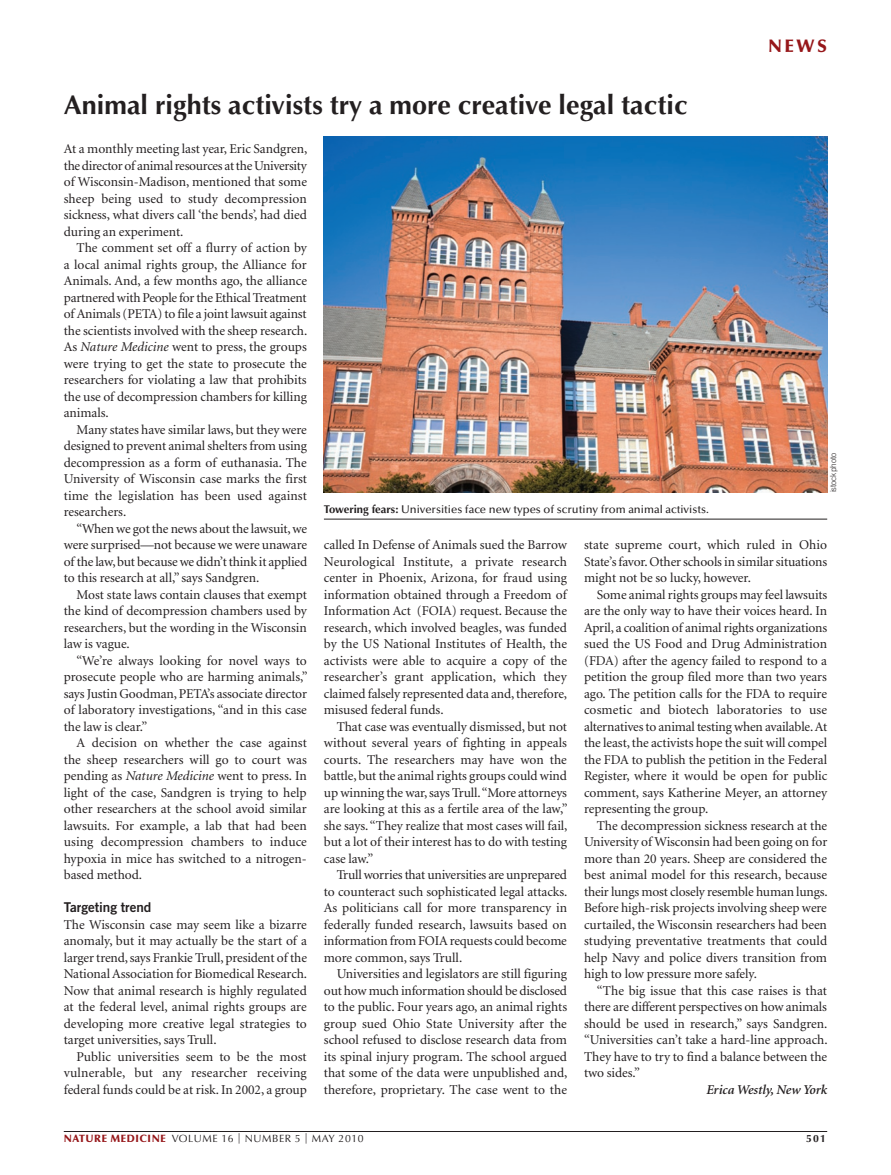
<style>
.page{position:relative;width:891px;height:1175px;background:#fff}
.page>*{position:absolute;margin:0;border:0;box-sizing:border-box;transform-origin:0 0}
.t1{font:700 27px "Optima";color:#231f20}
.t2{font:900 18px "Optima";color:#961619}
.t3{font:13.5px/16.5px "Minion";letter-spacing:-.005em;color:#231f20;text-align:justify}
.t4{font:italic 600 13.5px "Minion";letter-spacing:-.005em;color:#231f20}
.t5{font:13.5px "Trade Gothic Bold Two";letter-spacing:-.005em;color:#231f20}
.t6{font:500 11.25px "Optima";color:#231f20}
.t7{font:10.5px "Optima";letter-spacing:.05em;color:#231f20}
.t8{font:700 10.5px "Optima";color:#231f20}
.t9{font:300 8.25px "Trade Gothic";letter-spacing:-.005em;color:#231f20}
.s1{font-style:italic}
.s2{font-weight:700}
.s3{font-weight:900;color:#961619}
</style>
<div class="page">
<hr style="left:64px;top:1131px;width:763px;height:1px;background:#231f20">
<img style="left:324px;top:137px;width:503px;height:355px">
<hr style="left:324px;top:519px;width:503px;height:1px;background:#231f20">
<h1 class="t1" style="left:64px;top:89px;width:625px">Animal rights activists try a more creative legal tactic</h1>
<h2 class="t2" style="left:768px;top:35px;width:61px">NEWS</h2>
<p class="t3" style="left:64px;top:141px;width:245px">At a monthly meeting last year, Eric Sandgren, the director of animal resources at the University of Wisconsin-Madison, mentioned that some sheep being used to study decompression sickness, what divers call ‘the bends’, had died during an experiment.</p>
<p class="t3" style="left:64px;top:240px;width:245px;text-indent:13px">The comment set off a flurry of action by a local animal rights group, the Alliance for Animals. And, a few months ago, the alliance partnered with People for the Ethical Treatment of Animals (PETA) to file a joint lawsuit against the scientists involved with the sheep research.<br>As <span class="s1">Nature Medicine</span> went to press, the groups were trying to get the state to prosecute the researchers for violating a law that prohibits the use of decompression chambers for killing animals.</p>
<p class="t3" style="left:64px;top:422px;width:245px;text-indent:13px">Many states have similar laws, but they were designed to prevent animal shelters from using decompression as a form of euthanasia. The University of Wisconsin case marks the first time the legislation has been used against researchers.</p>
<p class="t3" style="left:64px;top:521px;width:245px;text-indent:13px">“When we got the news about the lawsuit, we were surprised—not because we were unaware of the law, but because we didn’t think it applied to this research at all,” says Sandgren.</p>
<p class="t3" style="left:64px;top:587px;width:245px;text-indent:13px">Most state laws contain clauses that exempt the kind of decompression chambers used by researchers, but the wording in the Wisconsin law is vague.</p>
<p class="t3" style="left:64px;top:653px;width:245px;text-indent:13px">“We’re always looking for novel ways to prosecute people who are harming animals,” says Justin Goodman, PETA’s associate director of laboratory investigations, “and in this case the law is clear.”</p>
<p class="t3" style="left:64px;top:735px;width:245px;text-indent:13px">A decision on whether the case against the sheep researchers will go to court was pending as <span class="s1">Nature Medicine</span> went to press. In light of the case, Sandgren is trying to help other researchers at the school avoid similar lawsuits. For example, a lab that had been using decompression chambers to induce hypoxia in mice has switched to a nitrogen&shy;based method.</p>
<p class="t5" style="left:64px;top:899px;width:89px">Targeting trend</p>
<p class="t3" style="left:64px;top:916px;width:245px">The Wisconsin case may seem like a bizarre anomaly, but it may actually be the start of a larger trend, says Frankie Trull, president of the National Association for Biomedical Research.<br>Now that animal research is highly regulated at the federal level, animal rights groups are developing more creative legal strategies to target universities, says Trull.</p>
<p class="t3" style="left:64px;top:1048px;width:245px;text-indent:13px">Public universities seem to be the most vulnerable, but any researcher receiving federal funds could be at risk. In 2002, a group</p>
<p class="t6" style="left:324px;top:502px;width:387px"><span class="s2">Towering fears:</span> Universities face new types of scrutiny from animal activists.</p>
<p class="t9" style="left:828px;top:492px;width:41px;rotate:-90deg">istockphoto</p>
<p class="t3" style="left:324px;top:537px;width:245px">called In Defense of Animals sued the Barrow Neurological Institute, a private research center in Phoenix, Arizona, for fraud using information obtained through a Freedom of Information Act (FOIA) request. Because the research, which involved beagles, was funded by the US National Institutes of Health, the activists were able to acquire a copy of the researcher’s grant application, which they claimed falsely represented data and, therefore, misused federal funds.</p>
<p class="t3" style="left:324px;top:718px;width:245px;text-indent:13px">That case was eventually dismissed, but not without several years of fighting in appeals courts. The researchers may have won the battle, but the animal rights groups could wind up winning the war, says Trull. “More attorneys are looking at this as a fertile area of the law,” she says. “They realize that most cases will fail, but a lot of their interest has to do with testing case law.”</p>
<p class="t3" style="left:324px;top:867px;width:245px;text-indent:13px">Trull worries that universities are unprepared to counteract such sophisticated legal attacks.<br>As politicians call for more transparency in federally funded research, lawsuits based on information from FOIA requests could become more common, says Trull.</p>
<p class="t3" style="left:324px;top:966px;width:245px;text-indent:13px">Universities and legislators are still figuring out how much information should be disclosed to the public. Four years ago, an animal rights group sued Ohio State University after the school refused to disclose research data from its spinal injury program. The school argued that some of the data were unpublished and, therefore, proprietary. The case went to the</p>
<p class="t3" style="left:584px;top:537px;width:245px">state supreme court, which ruled in Ohio State’s favor. Other schools in similar situations might not be so lucky, however.</p>
<p class="t3" style="left:584px;top:586px;width:245px;text-indent:13px">Some animal rights groups may feel lawsuits are the only way to have their voices heard. In April, a coalition of animal rights organizations sued the US Food and Drug Administration (FDA) after the agency failed to respond to a petition the group filed more than two years ago. The petition calls for the FDA to require cosmetic and biotech laboratories to use alternatives to animal testing when available. At the least, the activists hope the suit will compel the FDA to publish the petition in the Federal Register, where it would be open for public comment, says Katherine Meyer, an attorney representing the group.</p>
<p class="t3" style="left:584px;top:817px;width:245px;text-indent:13px">The decompression sickness research at the University of Wisconsin had been going on for more than 20 years. Sheep are considered the best animal model for this research, because their lungs most closely resemble human lungs.<br>Before high-risk projects involving sheep were curtailed, the Wisconsin researchers had been studying preventative treatments that could help Navy and police divers transition from high to low pressure more safely.</p>
<p class="t3" style="left:584px;top:982px;width:245px;text-indent:13px">“The big issue that this case raises is that there are different perspectives on how animals should be used in research,” says Sandgren. “Universities can’t take a hard-line approach.<br>They have to try to find a balance between the two sides.”</p>
<p class="t4" style="left:707px;top:1082px;width:122px">Erica Westly, New York</p>
<p class="t7" style="left:64px;top:1132px;width:301px"><span class="s3">NATURE MEDICINE</span> VOLUME 16 | NUMBER 5 | MAY 2010</p>
<p class="t8" style="left:806px;top:1132px;width:21px">501</p>
</div>
